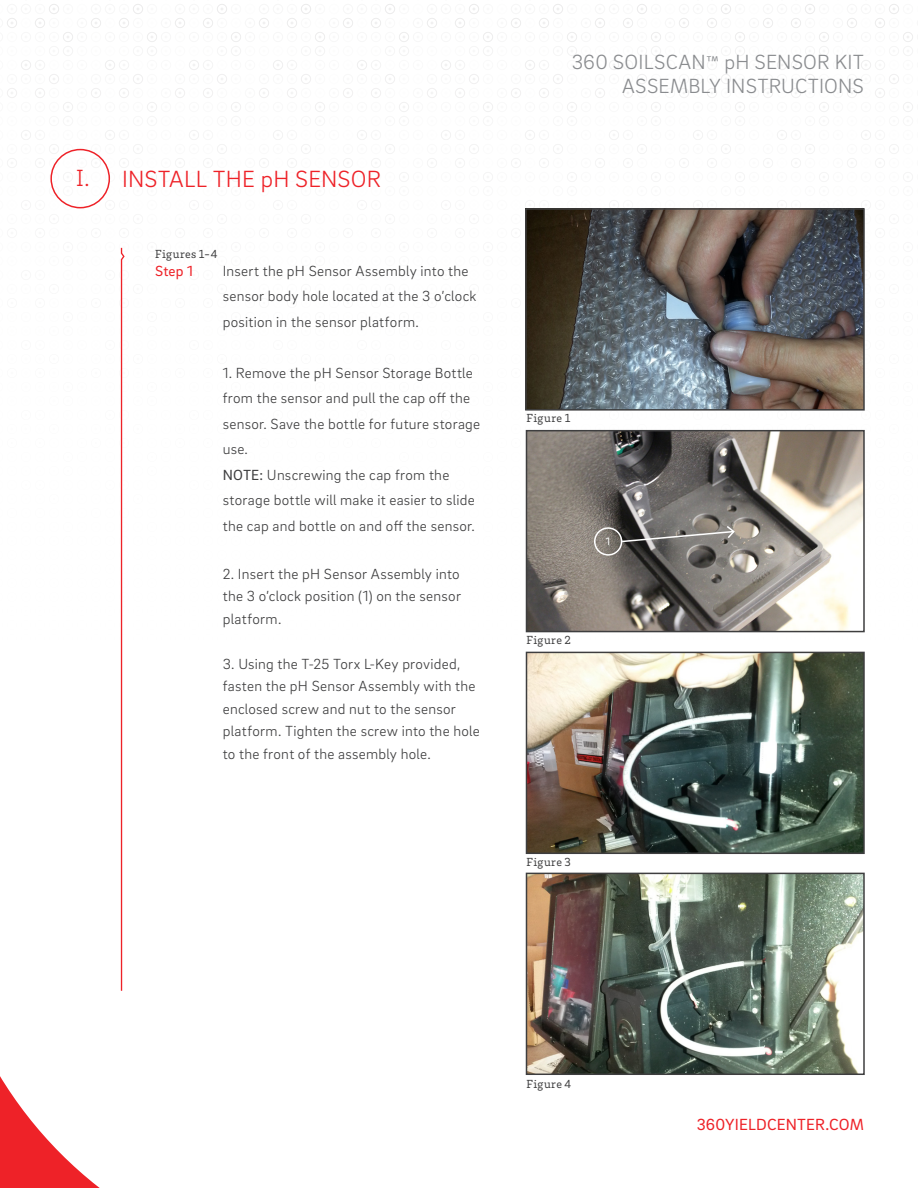
<style>
.page{position:relative;width:918px;height:1188px;background:#fff}
.page>*{position:absolute;margin:0;border:0;box-sizing:border-box;transform-origin:0 0}
.KEY_POINTS__L1{font:300 24px "Brix Sans";letter-spacing:.005em;color:#ee2228}
.KEY_POINTS__L1-2{font:300 24px "Brix Slab";color:#ee2228}
.KEY_POINTS__L1-3{font:300 21px/24px "Brix Sans";letter-spacing:.005em;color:#8a8c8f;text-align:right}
.KEY_POINTS__L1-4{font:16.5px "Brix Sans";letter-spacing:.01em;color:#ee2228}
.KEY_POINTS__L1-5{font:300 15px/25.5px "Brix Sans";letter-spacing:.015em;color:#3e3e3f}
.KEY_POINTS__L1-6{font:15px "Brix Sans";color:#ee2228}
.KEY_POINTS__L1-7{font:12px "Brix Slab";letter-spacing:.025em;color:#3e3e3f}
.KEY_POINTS__L1-8{font:11.1px "Brix Sans";color:#fff}
.s1{font-weight:400}
</style>
<div class="page">
<img style="left:528px;top:211px;width:334px;height:197px">
<div style="left:525px;top:208px;width:340px;height:203px;border:2px solid #3e3e3f"></div>
<svg style="left:120px;top:247px;width:5px;height:744px"></svg>
<img style="left:529px;top:655px;width:333px;height:196px">
<div style="left:526px;top:652px;width:339px;height:202px;border:2px solid #3e3e3f"></div>
<img style="left:529px;top:876px;width:333px;height:196px">
<div style="left:526px;top:873px;width:339px;height:202px;border:2px solid #3e3e3f"></div>
<img style="left:529px;top:433px;width:333px;height:196px">
<div style="left:526px;top:430px;width:339px;height:202px;border:2px solid #3e3e3f"></div>
<svg style="left:620px;top:524px;width:116px;height:19px;background:#7c7a76"></svg>
<div style="left:594px;top:527px;width:28px;height:29px;border:2px solid #fff;border-radius:50%"></div>
<svg style="left:0;top:1052px;width:825px;height:136px"></svg>
<div style="left:50px;top:149px;width:60px;height:59px;border:2px solid #ee2228;border-radius:50%"></div>
<p class="KEY_POINTS__L1-2" style="left:76px;top:163px;width:15px">I.</p>
<p class="KEY_POINTS__L1" style="left:122px;top:163px;width:260px">INSTALL THE pH SENSOR</p>
<p class="KEY_POINTS__L1-7" style="left:155px;top:246px;width:64px">Figures 1-4</p>
<p class="KEY_POINTS__L1-6" style="left:155px;top:261px;width:39px">Step 1</p>
<p class="KEY_POINTS__L1-5" style="left:223px;top:258px;width:255px">Insert the pH Sensor Assembly into the sensor body hole located at the 3 o’clock position in the sensor platform.</p>
<p class="KEY_POINTS__L1-5" style="left:223px;top:360px;width:259px">1. Remove the pH Sensor Storage Bottle from the sensor and pull the cap off the sensor. Save the bottle for future storage use.</p>
<p class="KEY_POINTS__L1-5" style="left:223px;top:462px;width:254px"><span class="s1">NOTE:</span> Unscrewing the cap from the storage bottle will make it easier to slide the cap and bottle on and off the sensor.</p>
<p class="KEY_POINTS__L1-5" style="left:223px;top:562px;width:240px;line-height:22.5px;text-align:justify">2. Insert the pH Sensor Assembly into the 3 o’clock position (1) on the sensor platform.</p>
<p class="KEY_POINTS__L1-5" style="left:223px;top:652px;width:259px;line-height:22.5px">3. Using the T-25 Torx L-Key provided, fasten the pH Sensor Assembly with the enclosed screw and nut to the sensor platform. Tighten the screw into the hole to the front of the assembly hole.</p>
<p class="KEY_POINTS__L1-3" style="left:572px;top:49px;width:294px">360 SOILSCAN™ pH SENSOR KIT<br>ASSEMBLY INSTRUCTIONS</p>
<p class="KEY_POINTS__L1-7" style="left:527px;top:411px;width:45px">Figure 1</p>
<p class="KEY_POINTS__L1-8" style="left:606px;top:534px;width:6px">1</p>
<p class="KEY_POINTS__L1-7" style="left:526px;top:633px;width:46px">Figure 2</p>
<p class="KEY_POINTS__L1-7" style="left:526px;top:854px;width:46px">Figure 3</p>
<p class="KEY_POINTS__L1-7" style="left:526px;top:1076px;width:46px">Figure 4</p>
<p class="KEY_POINTS__L1-4" style="left:697px;top:1113px;width:169px">360YIELDCENTER.COM</p>
</div>
